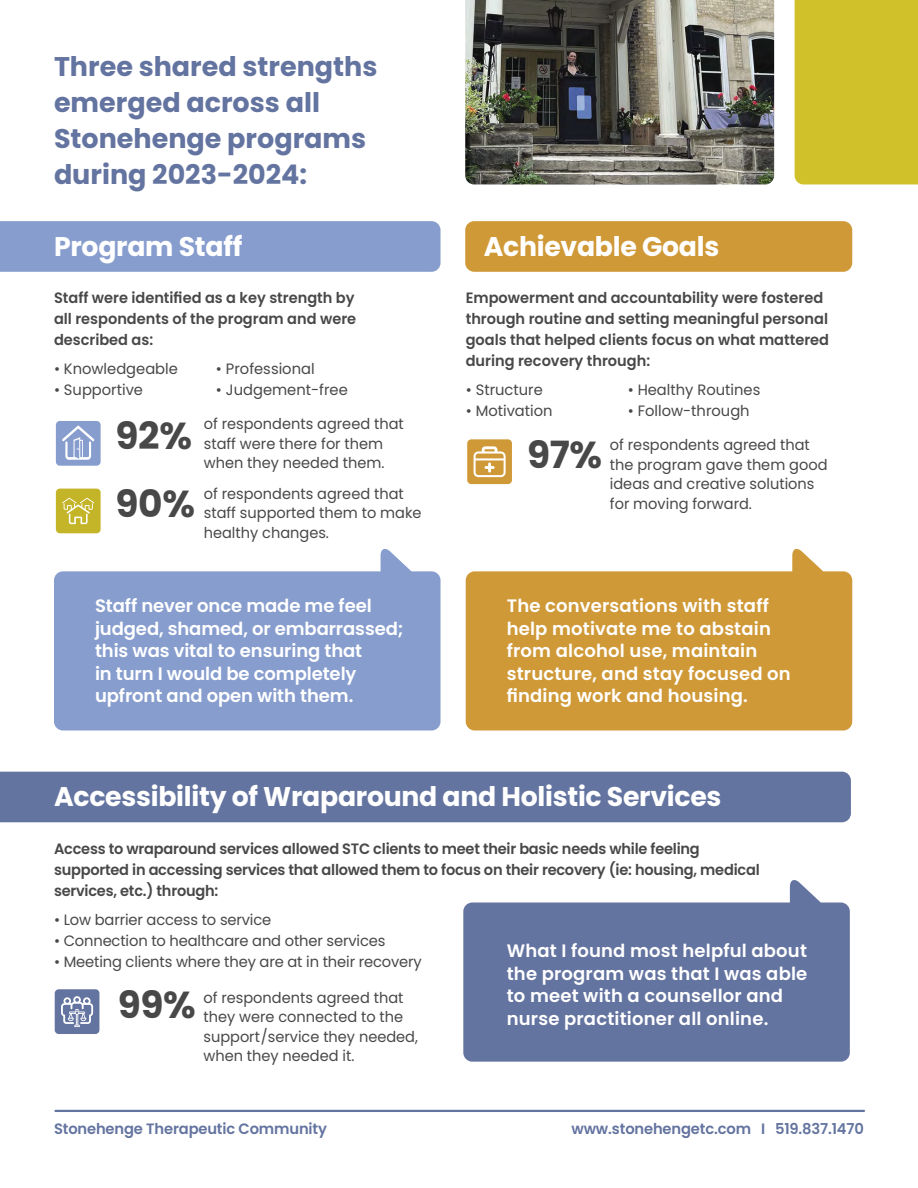
<style>
.page{position:relative;width:918px;height:1188px;background:#fff}
.page>*{position:absolute;margin:0;border:0;box-sizing:border-box;transform-origin:0 0}
.Stats_-_Large_Grey_Bold{font:700 37.5px "Poppins";letter-spacing:-.01em;color:#484848}
.t1{font:700 27px "Poppins";letter-spacing:-.01em;color:#fff}
.Gold_Headline{font:700 27px/36px "Poppins";color:#6474a0}
.Quotes_-_White{font:600 18px/22.5px "Poppins";letter-spacing:.01em;color:#fff}
.Gold_Headline-2{font:600 15px/21px "Poppins";color:#484848}
.Stat_-_Grey_Copy{font:15px/19.5px "Poppins";color:#484848}
.Gold_Headline-3{font:15px "Poppins";letter-spacing:-.01em;color:#484848}
.Gold_Headline-4{font:600 15px "Poppins";letter-spacing:-.01em;color:#6474a0}
</style>
<div class="page">
<svg style="left:54px;top:549px;width:387px;height:182px;background:#95a8d3"></svg>
<svg style="left:463px;top:880px;width:387px;height:182px;background:#7684ab"></svg>
<svg style="left:466px;top:548px;width:386px;height:183px;background:#d5a550"></svg>
<div style="left:0;top:221px;width:441px;height:51px;background:#879dce"></div>
<div style="left:0;top:772px;width:851px;height:50px;background:#6474a0"></div>
<div style="left:465px;top:221px;width:387px;height:51px;background:#d09938;border-radius:9px"></div>
<hr style="left:56px;top:1110px;width:808px;height:2px;background:#6474a0">
<img style="left:465px;top:0;width:309px;height:184px">
<div style="left:795px;top:0;width:123px;height:184px;background:#d0c029"></div>
<div style="left:56px;top:421px;width:45px;height:45px;background:#879dce;border-radius:4px"></div>
<svg style="left:62px;top:426px;width:32px;height:34px"></svg>
<div style="left:467px;top:439px;width:45px;height:45px;background:#d09938;border-radius:4px"></div>
<svg style="left:474px;top:446px;width:32px;height:31px"></svg>
<div style="left:56px;top:489px;width:45px;height:44px;background:#c4b427;border-radius:4px"></div>
<svg style="left:62px;top:498px;width:32px;height:26px"></svg>
<div style="left:55px;top:989px;width:44px;height:45px;background:#6474a0;border-radius:4px"></div>
<svg style="left:61px;top:996px;width:32px;height:31px"></svg>
<h2 class="Gold_Headline" style="left:54px;top:48px;width:325px">Three shared strengths emerged across all<br>Stonehenge programs during 2023-2024:</h2>
<p class="t1" style="left:54px;top:230px;width:190px">Program Staff</p>
<h2 class="Gold_Headline-2" style="left:54px;top:287px;width:304px;text-align:justify">Staff were identified as a key strength by all respondents of the program and were described as:</h2>
<h2 class="Gold_Headline-3" style="left:54px;top:360px;width:125px">• Knowledgeable</h2>
<h2 class="Gold_Headline-3" style="left:216px;top:360px;width:100px">• Professional</h2>
<h2 class="Gold_Headline-3" style="left:54px;top:381px;width:91px">• Supportive</h2>
<h2 class="Gold_Headline-3" style="left:216px;top:381px;width:133px">• Judgement-free</h2>
<h2 class="Stats_-_Large_Grey_Bold" style="left:116px;top:414px;width:78px">92%</h2>
<h1 class="Stat_-_Grey_Copy" style="left:204px;top:414px;width:202px">of respondents agreed that staff were there for them when they needed them.</h1>
<h2 class="Stats_-_Large_Grey_Bold" style="left:116px;top:482px;width:81px">90%</h2>
<h1 class="Stat_-_Grey_Copy" style="left:204px;top:484px;width:219px">of respondents agreed that staff supported them to make healthy changes.</h1>
<p class="Quotes_-_White" style="left:95px;top:595px;width:310px">Staff never once made me feel judged, shamed, or embarrassed; this was vital to ensuring that<br>in turn I would be completely upfront and open with them.</p>
<p class="t1" style="left:484px;top:230px;width:237px">Achievable Goals</p>
<h2 class="Gold_Headline-2" style="left:466px;top:287px;width:365px">Empowerment and accountability were fostered through routine and setting meaningful personal goals that helped clients focus on what mattered during recovery through:</h2>
<h2 class="Gold_Headline-3" style="left:466px;top:381px;width:79px">• Structure</h2>
<h2 class="Gold_Headline-3" style="left:628px;top:381px;width:134px">• Healthy Routines</h2>
<h2 class="Gold_Headline-3" style="left:466px;top:402px;width:88px">• Motivation</h2>
<h2 class="Gold_Headline-3" style="left:628px;top:402px;width:123px">• Follow-through</h2>
<h2 class="Stats_-_Large_Grey_Bold" style="left:527px;top:433px;width:76px">97%</h2>
<h1 class="Stat_-_Grey_Copy" style="left:610px;top:435px;width:219px">of respondents agreed that the program gave them good ideas and creative solutions for moving forward.</h1>
<p class="Quotes_-_White" style="left:507px;top:595px;width:286px">The conversations with staff help motivate me to abstain from alcohol use, maintain structure, and stay focused on finding work and housing.</p>
<p class="t1" style="left:54px;top:781px;width:669px">Accessibility of Wraparound and Holistic Services</p>
<h2 class="Gold_Headline-2" style="left:54px;top:838px;width:707px">Access to wraparound services allowed STC clients to meet their basic needs while feeling supported in accessing services that allowed them to focus on their recovery (ie: housing, medical services, etc.) through:</h2>
<h2 class="Gold_Headline-3" style="left:54px;top:911px;width:219px">• Low barrier access to service</h2>
<h2 class="Gold_Headline-3" style="left:54px;top:932px;width:333px">• Connection to healthcare and other services</h2>
<h2 class="Gold_Headline-3" style="left:54px;top:953px;width:369px">• Meeting clients where they are at in their recovery</h2>
<h2 class="Stats_-_Large_Grey_Bold" style="left:118px;top:983px;width:79px">99%</h2>
<h1 class="Stat_-_Grey_Copy" style="left:203px;top:988px;width:216px">of respondents agreed that they were connected to the support/service they needed, when they needed it.</h1>
<p class="Quotes_-_White" style="left:507px;top:940px;width:302px">What I found most helpful about the program was that I was able to meet with a counsellor and nurse practitioner all online.</p>
<h2 class="Gold_Headline-4" style="left:54px;top:1120px;width:274px">Stonehenge Therapeutic Community</h2>
<h2 class="Gold_Headline-4" style="left:571px;top:1120px;width:294px">www.stonehengetc.com I 519.837.1470</h2>
</div>
